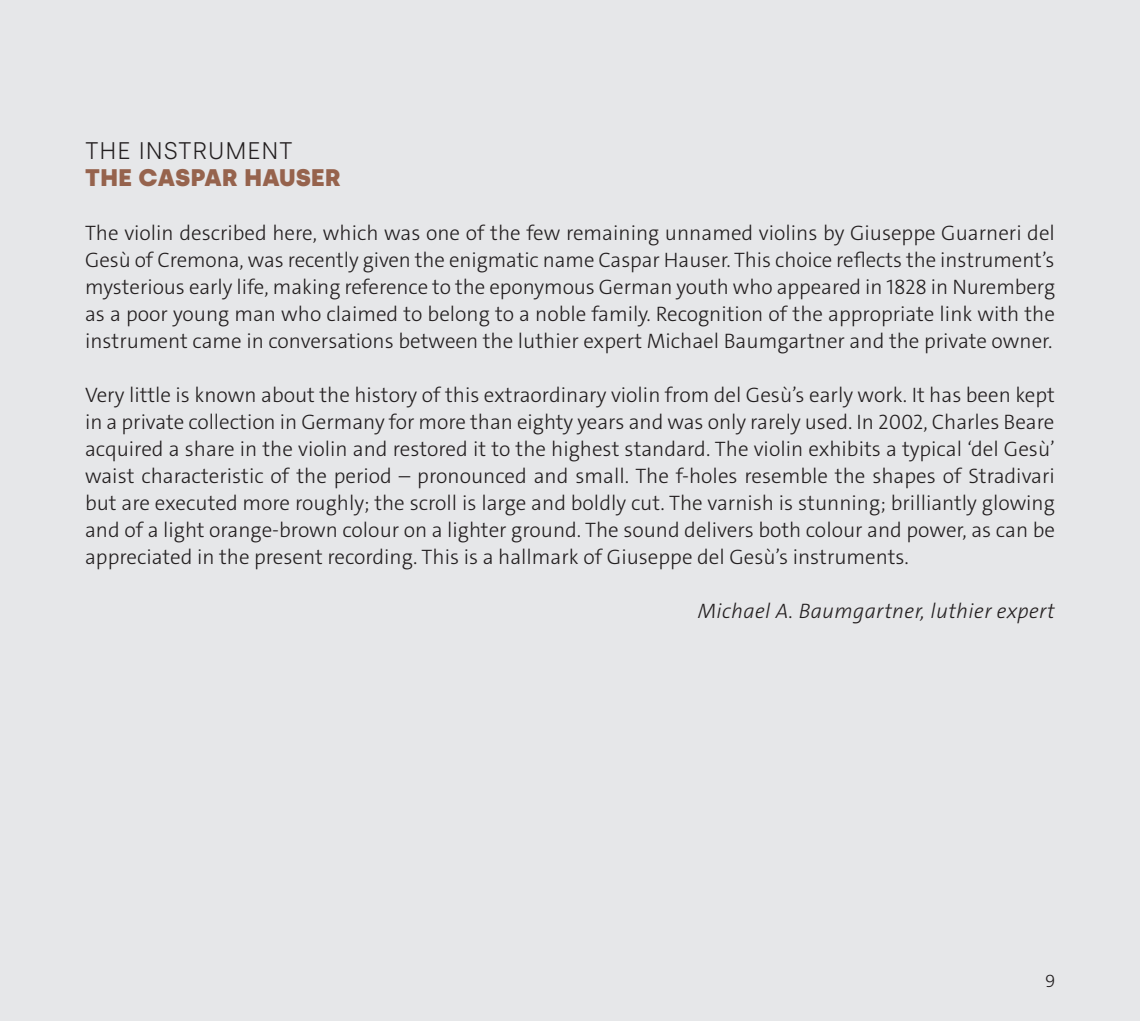
<style>
.page{position:relative;width:1140px;height:1021px;background:#fff}
.page>*{position:absolute;margin:0;border:0;box-sizing:border-box;transform-origin:0 0}
.Corps{font:900 24px "Silka";letter-spacing:.015em;color:#96634d}
.Corps-2{font:300 24px "Silka";letter-spacing:.015em;color:#231f20}
.Corps-3{font:300 21px/27px "The Sans C4 s";color:#231f20;text-align:justify}
.Corps-4{font:italic 300 21px "The Sans C4 s";letter-spacing:.015em;color:#231f20}
.t1{font:300 18px "The Sans C4 s";color:#231f20}
</style>
<div class="page">
<div style="left:0;top:0;width:1140px;height:1020px;background:#e6e7e9"></div>
<p class="Corps-2" style="left:85px;top:136px;width:209px">THE INSTRUMENT</p>
<p class="Corps" style="left:85px;top:163px;width:257px">THE CASPAR HAUSER</p>
<p class="Corps-3" style="left:85px;top:220px;width:971px">The violin described here, which was one of the few remaining unnamed violins by Giuseppe Guarneri del Gesù of Cremona, was recently given the enigmatic name Caspar Hauser. This choice reflects the instrument’s mysterious early life, making reference to the eponymous German youth who appeared in 1828 in Nuremberg as a poor young man who claimed to belong to a noble family. Recognition of the appropriate link with the instrument came in conversations between the luthier expert Michael Baumgartner and the private owner.</p>
<p class="Corps-3" style="left:85px;top:382px;width:971px">Very little is known about the history of this extraordinary violin from del Gesù’s early work. It has been kept in a private collection in Germany for more than eighty years and was only rarely used. In 2002, Charles Beare acquired a share in the violin and restored it to the highest standard. The violin exhibits a typical ‘del Gesù’ waist characteristic of the period – pronounced and small. The f-holes resemble the shapes of Stradivari but are executed more roughly; the scroll is large and boldly cut. The varnish is stunning; brilliantly glowing and of a light orange-brown colour on a lighter ground. The sound delivers both colour and power, as can be appreciated in the present recording. This is a hallmark of Giuseppe del Gesù’s instruments.</p>
<p class="Corps-4" style="left:697px;top:597px;width:359px">Michael A. Baumgartner, luthier expert</p>
<p class="t1" style="left:1045px;top:969px;width:12px">9</p>
</div>
